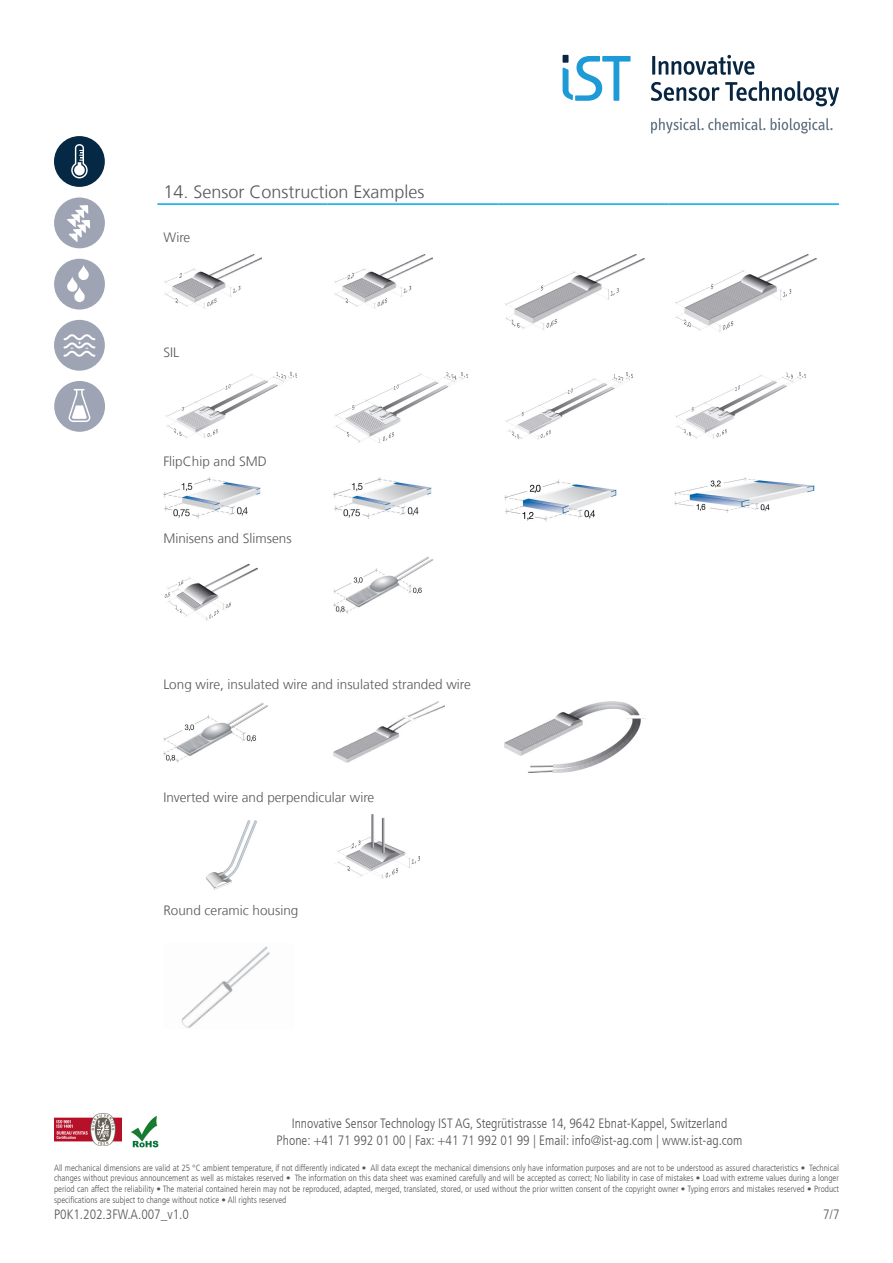
<style>
.page{position:relative;width:893px;height:1263px;background:#fff}
.page>*{position:absolute;margin:0;border:0;box-sizing:border-box;transform-origin:0 0}
.Subheading{font:300 18px "Frutiger LT Com";color:#57585a}
.t1{font:300 condensed 13.5px/16.2px "Frutiger LT Com";color:#57585a;text-align:center}
.Text{font:300 13.5px "Frutiger LT Com";color:#57585a}
.t2{font:300 condensed 9px/10.8px "Frutiger LT Com";color:#57585a;text-align:justify}
</style>
<div class="page">
<svg style="left:651px;top:81px;width:188px;height:26px"></svg>
<hr style="left:652px;top:56px;width:3px;height:19px;background:#082641">
<svg style="left:659px;top:55px;width:95px;height:20px"></svg>
<svg style="left:771px;top:118px;width:62px;height:16px"></svg>
<svg style="left:651px;top:118px;width:114px;height:16px"></svg>
<div style="left:563px;top:55px;width:5px;height:8px;background:#082641"></div>
<svg style="left:563px;top:56px;width:68px;height:45px"></svg>
<svg style="left:54px;top:136px;width:51px;height:51px"></svg>
<div style="left:54px;top:197px;width:51px;height:51px;background:#9fa4b5;border-radius:50%"></div>
<svg style="left:67px;top:205px;width:23px;height:37px"></svg>
<div style="left:54px;top:259px;width:51px;height:51px;background:#9fa4b5;border-radius:50%"></div>
<svg style="left:67px;top:265px;width:22px;height:37px"></svg>
<div style="left:54px;top:320px;width:51px;height:51px;background:#9fa4b5;border-radius:50%"></div>
<svg style="left:64px;top:334px;width:31px;height:23px"></svg>
<div style="left:54px;top:381px;width:51px;height:51px;background:#9fa4b5;border-radius:50%"></div>
<svg style="left:69px;top:389px;width:21px;height:33px"></svg>
<img style="left:54px;top:1113px;width:67px;height:32px">
<img style="left:131px;top:1115px;width:28px;height:33px">
<hr style="left:157px;top:203px;width:171px;height:2px;background:#00abe7">
<hr style="left:328px;top:203px;width:170px;height:2px;background:#00abe7">
<hr style="left:498px;top:203px;width:171px;height:2px;background:#00abe7">
<hr style="left:669px;top:203px;width:170px;height:2px;background:#00abe7">
<img style="left:163px;top:254px;width:99px;height:55px">
<img style="left:335px;top:254px;width:97px;height:55px">
<img style="left:504px;top:254px;width:140px;height:76px">
<img style="left:676px;top:254px;width:140px;height:79px">
<img style="left:166px;top:372px;width:130px;height:66px">
<img style="left:334px;top:372px;width:134px;height:71px">
<img style="left:505px;top:372px;width:127px;height:68px">
<img style="left:676px;top:372px;width:130px;height:67px">
<img style="left:163px;top:478px;width:98px;height:40px">
<img style="left:334px;top:478px;width:97px;height:40px">
<img style="left:504px;top:479px;width:113px;height:42px">
<img style="left:675px;top:478px;width:140px;height:34px">
<img style="left:164px;top:563px;width:94px;height:58px">
<img style="left:334px;top:556px;width:100px;height:57px">
<img style="left:163px;top:702px;width:105px;height:60px">
<img style="left:334px;top:701px;width:110px;height:62px">
<img style="left:504px;top:701px;width:141px;height:72px">
<img style="left:206px;top:820px;width:52px;height:70px">
<img style="left:335px;top:814px;width:85px;height:65px">
<img style="left:181px;top:946px;width:89px;height:82px">
<p class="Subheading" style="left:163px;top:181px;width:263px">14. Sensor Construction Examples</p>
<p class="Text" style="left:163px;top:230px;width:29px">Wire</p>
<p class="Text" style="left:163px;top:344px;width:17px">SIL</p>
<p class="Text" style="left:163px;top:453px;width:105px">FlipChip and SMD</p>
<p class="Text" style="left:163px;top:531px;width:130px">Minisens and Slimsens</p>
<p class="Text" style="left:163px;top:677px;width:309px">Long wire, insulated wire and insulated stranded wire</p>
<p class="Text" style="left:163px;top:789px;width:213px">Inverted wire and perpendicular wire</p>
<p class="Text" style="left:163px;top:903px;width:137px">Round ceramic housing</p>
<h2 class="t1" style="left:277px;top:1116px;width:467px">Innovative Sensor Technology IST AG, Stegrütistrasse 14, 9642 Ebnat-Kappel, Switzerland<br>Phone: +41 71 992 01 00 | Fax: +41 71 992 01 99 | Email: info@ist-ag.com | www.ist-ag.com</h2>
<p class="t2" style="left:54px;top:1162px;width:786px">All mechanical dimensions are valid at 25 °C ambient temperature, if not differently indicated • All data except the mechanical dimensions only have information purposes and are not to be understood as assured characteristics • Technical changes without previous announcement as well as mistakes reserved • The information on this data sheet was examined carefully and will be accepted as correct; No liability in case of mistakes • Load with extreme values during a longer period can affect the reliability • The material contained herein may not be reproduced, adapted, merged, translated, stored, or used without the prior written consent of the copyright owner • Typing errors and mistakes reserved • Product specifications are subject to change without notice • All rights reserved</p>
<h2 class="t1" style="left:54px;top:1206px;width:136px">P0K1.202.3FW.A.007_v1.0</h2>
<h2 class="t1" style="left:823px;top:1206px;width:18px">7/7</h2>
</div>
